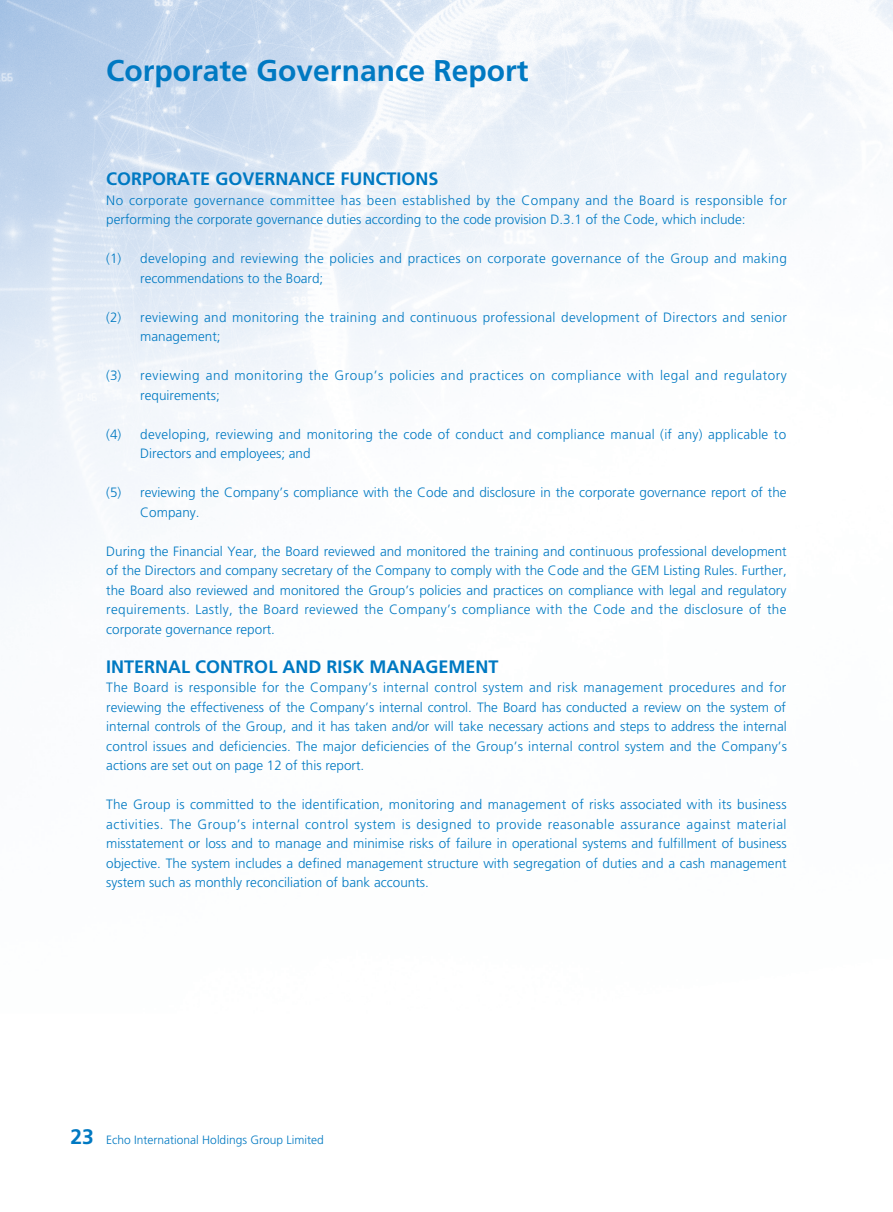
<style>
.page{position:relative;width:893px;height:1212px;background:#fff}
.page>*{position:absolute;margin:0;border:0;box-sizing:border-box;transform-origin:0 0}
.t1{font:700 30px "Frutiger LT Std";color:#0079c2}
._01_H1{font:700 18px "Frutiger LT Std";color:#0079c2}
._00_txt{font:300 13.5px/19.5px "Frutiger LT Std";letter-spacing:.02em;color:#0079c2}
._00_txt-2{font:300 13.5px/19.5px "Frutiger LT Std";color:#0079c2}
.t2{font:300 12px "Frutiger LT Std";color:#0079c2}
.s1{font-weight:700;font-size:21px}
</style>
<div class="page">
<img style="left:0;top:0;width:893px;height:581px">
<h1 class="t1" style="left:106px;top:53px;width:424px">Corporate Governance Report</h1>
<p class="_01_H1" style="left:106px;top:168px;width:334px">CORPORATE GOVERNANCE FUNCTIONS</p>
<p class="_00_txt" style="left:106px;top:190px;width:682px">No corporate governance committee has been established by the Company and the Board is responsible for performing the corporate governance duties according to the code provision D.3.1 of the Code, which include:</p>
<p class="_00_txt" style="left:140px;top:249px;width:648px;text-indent:-34px">(1) developing and reviewing the policies and practices on corporate governance of the Group and making recommendations to the Board;</p>
<p class="_00_txt" style="left:140px;top:307px;width:648px;text-indent:-34px">(2) reviewing and monitoring the training and continuous professional development of Directors and senior management;</p>
<p class="_00_txt" style="left:140px;top:366px;width:648px;text-indent:-34px">(3) reviewing and monitoring the Group’s policies and practices on compliance with legal and regulatory requirements;</p>
<p class="_00_txt" style="left:140px;top:424px;width:647px;text-indent:-34px">(4) developing, reviewing and monitoring the code of conduct and compliance manual (if any) applicable to<br>Directors and employees; and</p>
<p class="_00_txt-2" style="left:140px;top:483px;width:648px;text-indent:-34px">(5) reviewing the Company’s compliance with the Code and disclosure in the corporate governance report of the<br>Company.</p>
<p class="_00_txt" style="left:106px;top:541px;width:682px;text-align:justify">During the Financial Year, the Board reviewed and monitored the training and continuous professional development of the Directors and company secretary of the Company to comply with the Code and the GEM Listing Rules. Further, the Board also reviewed and monitored the Group’s policies and practices on compliance with legal and regulatory requirements. Lastly, the Board reviewed the Company’s compliance with the Code and the disclosure of the corporate governance report.</p>
<p class="_01_H1" style="left:106px;top:656px;width:394px">INTERNAL CONTROL AND RISK MANAGEMENT</p>
<p class="_00_txt" style="left:106px;top:678px;width:682px;text-align:justify">The Board is responsible for the Company’s internal control system and risk management procedures and for reviewing the effectiveness of the Company’s internal control. The Board has conducted a review on the system of internal controls of the Group, and it has taken and/or will take necessary actions and steps to address the internal control issues and deficiencies. The major deficiencies of the Group’s internal control system and the Company’s actions are set out on page 12 of this report.</p>
<p class="_00_txt" style="left:106px;top:795px;width:682px;text-align:justify">The Group is committed to the identification, monitoring and management of risks associated with its business activities. The Group’s internal control system is designed to provide reasonable assurance against material misstatement or loss and to manage and minimise risks of failure in operational systems and fulfillment of business objective. The system includes a defined management structure with segregation of duties and a cash management system such as monthly reconciliation of bank accounts.</p>
<p class="t2" style="left:70px;top:1133px;width:255px"><span class="s1">23</span> Echo International Holdings Group Limited</p>
</div>
